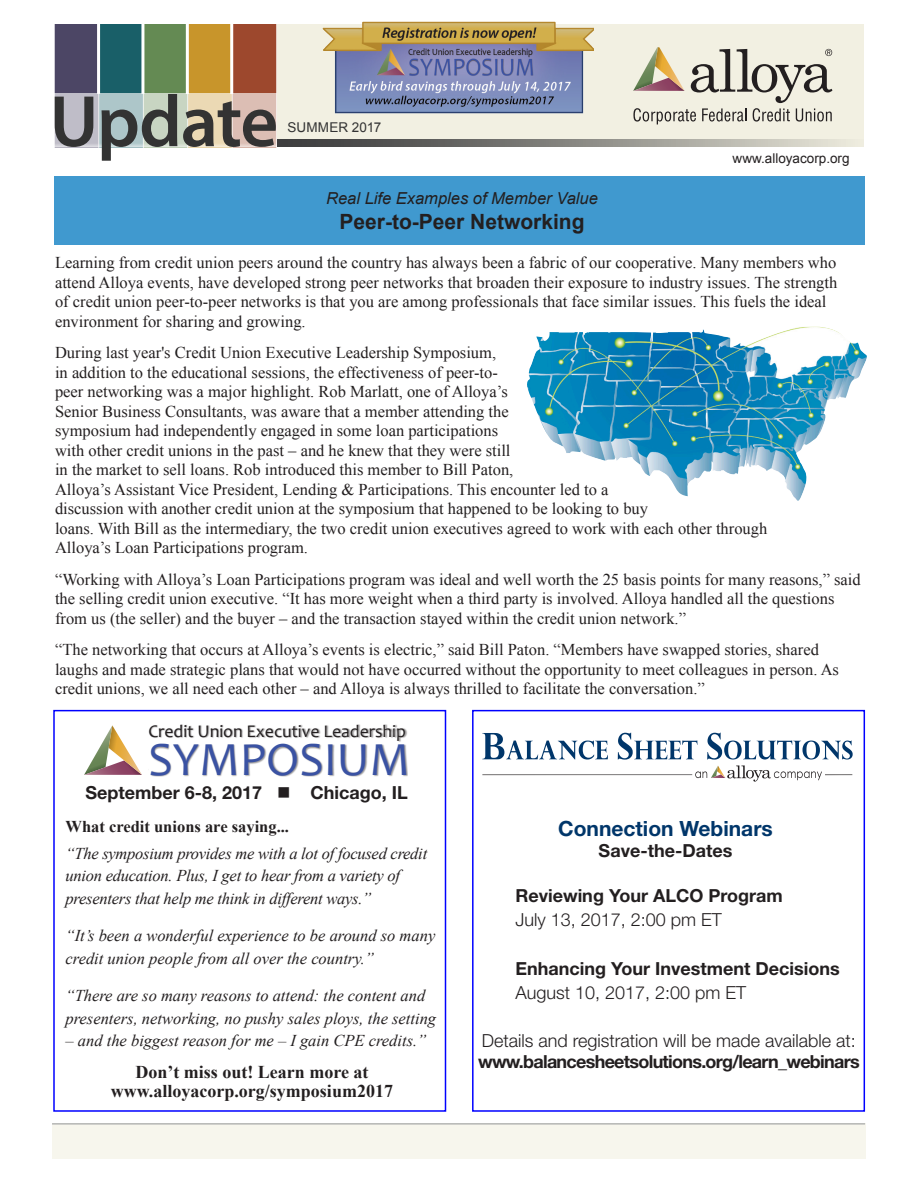
<style>
.page{position:relative;width:918px;height:1188px;background:#fff}
.page>*{position:absolute;margin:0;border:0;box-sizing:border-box;transform-origin:0 0}
.t1{font:600 73.5px "Myriad Pro";letter-spacing:-.02em;color:#333}
.t2{font:47.7px "Candara";color:#3a52a3}
.Header_-_Articles{font:700 21px "Arial";color:#231f20}
.t3{font:700 21px "Helvetica Neue LT Std";color:#00366a}
.t4{font:700 18px/24px "Helvetica Neue LT Std";color:#231f20}
.Body{font:300 18px/21px "Helvetica Neue LT Std";color:#231f20}
.Body-2{font:700 18px/19.5px "Times New Roman";color:#231f20;text-align:center}
.t5{font:17.85px "Candara";color:#231f20}
.Body-3{font:16.5px/19.5px "Times New Roman";color:#231f20}
.Body-4{font:italic 16.5px/22.5px "Times New Roman";color:#231f20}
.Header_-_Articles-2{font:italic 16.5px "Arial";color:#231f20}
.Body-5{font:700 16.5px "Times New Roman";color:#231f20}
.t6{font:13.5px "Arial";color:#231f20}
.t7{font:13.5px "Arial";letter-spacing:.01em;color:#333}
.s1{font-weight:300}
.s2{font-weight:700}
</style>
<div class="page">
<div style="left:52px;top:1124px;width:813px;height:60px;background:#f7f6ed"></div>
<hr style="left:52px;top:1124px;width:813px;height:1px;background:#939598">
<div style="left:0;top:1160px;width:917px;height:28px;background:#fff"></div>
<div style="left:54px;top:24px;width:810px;height:123px;background:#f2f0e2"></div>
<svg style="left:277px;top:140px;width:564px;height:7px;background:#878781"></svg>
<img style="left:54px;top:24px;width:223px;height:123px">
<hr style="left:97px;top:0;width:3px;height:94px;background:#fff">
<hr style="left:141px;top:0;width:3px;height:94px;background:#fff">
<hr style="left:186px;top:0;width:3px;height:94px;background:#fff">
<hr style="left:230px;top:0;width:3px;height:94px;background:#fff">
<svg style="left:54px;top:94px;width:222px;height:53px;background:#cdcbc1"></svg>
<svg style="left:633px;top:47px;width:200px;height:77px"></svg>
<div style="left:53px;top:710px;width:393px;height:402px;border:2px solid #00f"></div>
<div style="left:55px;top:176px;width:810px;height:68px;background:#4099cf"></div>
<img style="left:322px;top:21px;width:272px;height:93px">
<svg style="left:149px;top:724px;width:259px;height:53px"></svg>
<svg style="left:84px;top:725px;width:58px;height:50px"></svg>
<img style="left:527px;top:327px;width:340px;height:174px">
<div style="left:472px;top:710px;width:393px;height:402px;border:2px solid #00f"></div>
<svg style="left:482px;top:733px;width:371px;height:49px"></svg>
<h1 class="t1" style="left:50px;top:75px;width:230px">Update</h1>
<p class="t7" style="left:287px;top:119px;width:95px">SUMMER 2017</p>
<p class="Header_-_Articles-2" style="left:326px;top:187px;width:273px">Real Life Examples of Member Value</p>
<p class="Header_-_Articles" style="left:340px;top:207px;width:247px">Peer-to-Peer Networking</p>
<p class="t6" style="left:733px;top:149px;width:119px">www.alloyacorp.org</p>
<p class="Body-3" style="left:55px;top:253px;width:784px">Learning from credit union peers around the country has always been a fabric of our cooperative. Many members who attend Alloya events, have developed strong peer networks that broaden their exposure to industry issues. The strength of credit union peer-to-peer networks is that you are among professionals that face similar issues. This fuels the ideal environment for sharing and growing.</p>
<p class="Body-3" style="left:55px;top:343px;width:714px">During last year's Credit Union Executive Leadership Symposium,<br>in addition to the educational sessions, the effectiveness of peer-to-<br>peer networking was a major highlight. Rob Marlatt, one of Alloya’s<br>Senior Business Consultants, was aware that a member attending the<br>symposium had independently engaged in some loan participations<br>with other credit unions in the past – and he knew that they were still<br>in the market to sell loans. Rob introduced this member to Bill Paton,<br>Alloya’s Assistant Vice President, Lending &amp; Participations. This encounter led to a<br>discussion with another credit union at the symposium that happened to be looking to buy<br>loans. With Bill as the intermediary, the two credit union executives agreed to work with each other through Alloya’s Loan Participations program.</p>
<p class="Body-3" style="left:55px;top:569px;width:807px">“Working with Alloya’s Loan Participations program was ideal and well worth the 25 basis points for many reasons,” said the selling credit union executive. “It has more weight when a third party is involved. Alloya handled all the questions from us (the seller) and the buyer – and the transaction stayed within the credit union network.”</p>
<p class="Body-3" style="left:55px;top:640px;width:786px">“The networking that occurs at Alloya’s events is electric,” said Bill Paton. “Members have swapped stories, shared laughs and made strategic plans that would not have occurred without the opportunity to meet colleagues in person. As credit unions, we all need each other – and Alloya is always thrilled to facilitate the conversation.”</p>
<p class="t5" style="left:148px;top:720px;width:259px">Credit Union Executive Leadership</p>
<p class="t2" style="left:148px;top:729px;width:263px">SYMPOSIUM</p>
<p class="t4" style="left:86px;top:780px;width:324px">September 6-8, 2017 ■ Chicago, IL</p>
<p class="Body-5" style="left:66px;top:815px;width:225px">What credit unions are saying...</p>
<p class="Body-4" style="left:66px;top:842px;width:363px">“The symposium provides me with a lot of focused credit union education. Plus, I get to hear from a variety of presenters that help me think in different ways.”</p>
<p class="Body-4" style="left:66px;top:924px;width:371px">“It’s been a wonderful experience to be around so many credit union people from all over the country.”</p>
<p class="Body-4" style="left:66px;top:984px;width:372px">“There are so many reasons to attend: the content and presenters, networking, no pushy sales ploys, the setting</p>
<p class="Body-4" style="left:66px;top:1029px;width:362px">– and the biggest reason for me – I gain CPE credits.”</p>
<p class="Body-2" style="left:111px;top:1062px;width:284px">Don’t miss out! Learn more at www.alloyacorp.org/symposium2017</p>
<p class="t3" style="left:558px;top:815px;width:216px">Connection Webinars</p>
<p class="t4" style="left:599px;top:838px;width:135px">Save-the-Dates</p>
<p class="t4" style="left:515px;top:883px;width:269px">Reviewing Your ALCO Program<br><span class="s1">July 13, 2017, 2:00 pm ET</span></p>
<p class="t4" style="left:515px;top:957px;width:326px">Enhancing Your Investment Decisions<br><span class="s1">August 10, 2017, 2:00 pm ET</span></p>
<p class="Body" style="left:478px;top:1030px;width:383px">Details and registration will be made available at: <span class="s2">www.balancesheetsolutions.org/learn_webinars</span></p>
</div>
